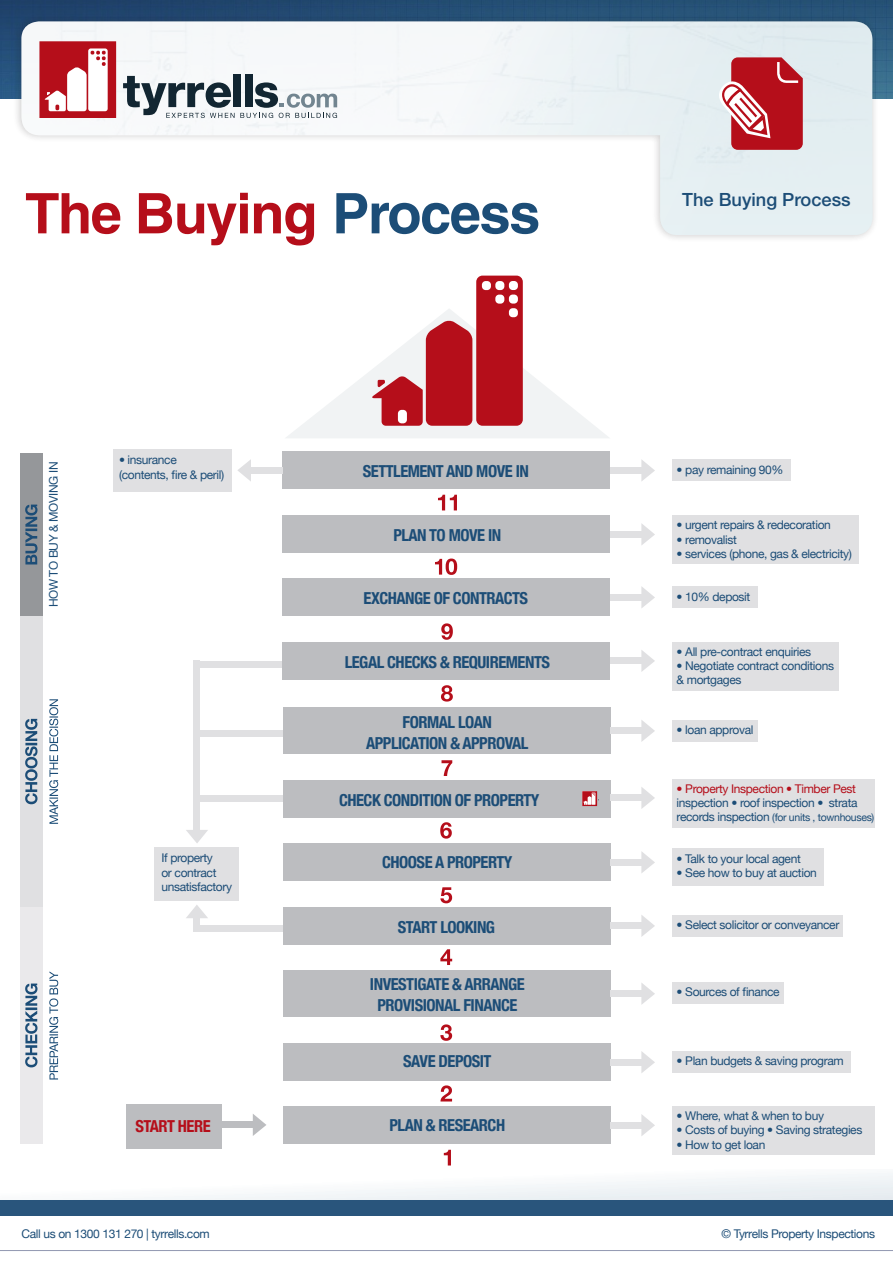
<style>
.page{position:relative;width:893px;height:1263px;background:#fff}
.page>*{position:absolute;margin:0;border:0;box-sizing:border-box;transform-origin:0 0}
.t1{font:700 55.95px "Helvetica LT";letter-spacing:-.025em;color:#b50e1a}
.t2{font:500 18.3px "Helvetica Neue LT Pro";color:#1c4d77}
.t3{font:700 16.5px "Helvetica Neue";letter-spacing:-.03em;color:#1c4d77}
.t4{font:700 16.5px "Helvetica Neue";letter-spacing:-.03em;color:#b50e1a}
.t5{font:12px/14.4px "Helvetica Neue";letter-spacing:-.03em;color:#1c4d77}
.t6{font:10.5px "Helvetica Neue";letter-spacing:-.03em;color:#1c4d77}
.s1{color:#1c4d77}
.s2{color:#b50e1a}
.s3{font-size:12px}
</style>
<div class="page">
<div style="left:126px;top:1104px;width:96px;height:44px;background:#bcbdc0"></div>
<div style="left:197px;top:796px;width:88px;height:6px;background:#e0e0e2"></div>
<div style="left:196px;top:731px;width:87px;height:6px;background:#e0e0e2"></div>
<div style="left:196px;top:661px;width:89px;height:6px;background:#e0e0e2"></div>
<div style="left:196px;top:926px;width:87px;height:6px;background:#e0e0e2"></div>
<div style="left:0;top:1169px;width:893px;height:90px;background:linear-gradient(to right,#fff,#edf2f5)"></div>
<img style="left:0;top:0;width:893px;height:98px">
<div style="left:12px;top:13px;width:867px;height:230px;background:#231f20;opacity:.2"></div>
<img style="left:21px;top:21px;width:852px;height:214px">
<div style="left:0;top:1208px;width:893px;height:55px;background:#fff"></div>
<div style="left:0;top:1200px;width:893px;height:16px;background:#29557c"></div>
<hr style="left:0;top:1250px;width:893px;height:1px;background:#9298b1">
<div style="left:283px;top:1106px;width:327px;height:38px;background:#bcbdc0"></div>
<div style="left:283px;top:1043px;width:327px;height:37px;background:#bcbdc0"></div>
<div style="left:283px;top:970px;width:327px;height:47px;background:#bcbdc0"></div>
<div style="left:283px;top:907px;width:327px;height:37px;background:#bcbdc0"></div>
<div style="left:283px;top:843px;width:327px;height:38px;background:#bcbdc0"></div>
<div style="left:283px;top:780px;width:327px;height:38px;background:#bcbdc0"></div>
<div style="left:283px;top:707px;width:327px;height:47px;background:#bcbdc0"></div>
<div style="left:282px;top:642px;width:328px;height:38px;background:#bcbdc0"></div>
<div style="left:282px;top:578px;width:328px;height:38px;background:#bcbdc0"></div>
<div style="left:282px;top:515px;width:328px;height:38px;background:#bcbdc0"></div>
<div style="left:282px;top:452px;width:328px;height:37px;background:#bcbdc0"></div>
<div style="left:20px;top:453px;width:23px;height:163px;background:#95979a"></div>
<div style="left:20px;top:616px;width:23px;height:291px;background:#e0e0e2"></div>
<div style="left:20px;top:907px;width:23px;height:237px;background:#eae9eb"></div>
<svg style="left:719px;top:57px;width:84px;height:93px;background:#c6525b"></svg>
<svg style="left:39px;top:41px;width:77px;height:77px"></svg>
<div style="left:233px;top:74px;width:8px;height:33px;background:#122632"></div>
<div style="left:245px;top:74px;width:7px;height:33px;background:#122632"></div>
<svg style="left:123px;top:76px;width:214px;height:42px"></svg>
<div style="left:610px;top:1122px;width:31px;height:6px;background:#e0e0e2"></div>
<div style="left:610px;top:795px;width:31px;height:6px;background:#e0e0e2"></div>
<div style="left:610px;top:658px;width:31px;height:6px;background:#e0e0e2"></div>
<div style="left:194px;top:661px;width:6px;height:173px;background:#e0e0e2"></div>
<div style="left:194px;top:914px;width:6px;height:18px;background:#e0e0e2"></div>
<div style="left:610px;top:531px;width:31px;height:6px;background:#e0e0e2"></div>
<div style="left:610px;top:1059px;width:31px;height:6px;background:#e0e0e2"></div>
<div style="left:610px;top:990px;width:31px;height:7px;background:#e0e0e2"></div>
<div style="left:610px;top:922px;width:31px;height:7px;background:#e0e0e2"></div>
<div style="left:610px;top:859px;width:31px;height:6px;background:#e0e0e2"></div>
<div style="left:610px;top:728px;width:31px;height:6px;background:#e0e0e2"></div>
<div style="left:610px;top:594px;width:31px;height:6px;background:#e0e0e2"></div>
<div style="left:610px;top:467px;width:31px;height:7px;background:#e0e0e2"></div>
<div style="left:251px;top:467px;width:31px;height:7px;background:#e0e0e2"></div>
<svg style="left:641px;top:1114px;width:14px;height:22px"></svg>
<svg style="left:641px;top:787px;width:14px;height:22px"></svg>
<svg style="left:641px;top:650px;width:14px;height:22px"></svg>
<svg style="left:186px;top:830px;width:22px;height:13px"></svg>
<svg style="left:186px;top:905px;width:22px;height:13px"></svg>
<svg style="left:641px;top:523px;width:14px;height:22px"></svg>
<svg style="left:641px;top:1051px;width:14px;height:22px"></svg>
<svg style="left:641px;top:983px;width:14px;height:22px"></svg>
<svg style="left:641px;top:915px;width:14px;height:22px"></svg>
<svg style="left:641px;top:851px;width:14px;height:22px"></svg>
<svg style="left:641px;top:720px;width:14px;height:22px"></svg>
<svg style="left:641px;top:586px;width:14px;height:22px"></svg>
<svg style="left:641px;top:459px;width:14px;height:22px"></svg>
<svg style="left:237px;top:459px;width:14px;height:22px"></svg>
<div style="left:672px;top:1106px;width:203px;height:48px;background:#e0e0e2"></div>
<div style="left:672px;top:779px;width:203px;height:48px;background:#e0e0e2"></div>
<div style="left:672px;top:642px;width:167px;height:48px;background:#e0e0e2"></div>
<div style="left:154px;top:847px;width:85px;height:53px;background:#e0e0e2"></div>
<div style="left:114px;top:449px;width:118px;height:42px;background:#e0e0e2"></div>
<div style="left:672px;top:516px;width:187px;height:48px;background:#e0e0e2"></div>
<div style="left:672px;top:1051px;width:179px;height:22px;background:#e0e0e2"></div>
<div style="left:672px;top:982px;width:112px;height:22px;background:#e0e0e2"></div>
<div style="left:672px;top:914px;width:171px;height:22px;background:#e0e0e2"></div>
<div style="left:672px;top:848px;width:152px;height:38px;background:#e0e0e2"></div>
<div style="left:672px;top:719px;width:86px;height:22px;background:#e0e0e2"></div>
<div style="left:672px;top:586px;width:86px;height:22px;background:#e0e0e2"></div>
<div style="left:672px;top:459px;width:119px;height:22px;background:#e0e0e2"></div>
<svg style="left:444px;top:1150px;width:7px;height:15px"></svg>
<svg style="left:440px;top:1085px;width:12px;height:16px"></svg>
<svg style="left:440px;top:1024px;width:12px;height:17px"></svg>
<svg style="left:440px;top:949px;width:12px;height:16px"></svg>
<svg style="left:440px;top:887px;width:12px;height:16px"></svg>
<svg style="left:440px;top:822px;width:12px;height:17px"></svg>
<svg style="left:441px;top:760px;width:11px;height:16px"></svg>
<svg style="left:441px;top:685px;width:12px;height:17px"></svg>
<svg style="left:441px;top:623px;width:12px;height:17px"></svg>
<svg style="left:435px;top:558px;width:22px;height:17px"></svg>
<svg style="left:438px;top:495px;width:19px;height:15px"></svg>
<svg style="left:25px;top:719px;width:12px;height:85px"></svg>
<svg style="left:25px;top:983px;width:12px;height:84px"></svg>
<svg style="left:25px;top:505px;width:12px;height:59px"></svg>
<svg style="left:49px;top:971px;width:9px;height:108px"></svg>
<svg style="left:49px;top:699px;width:9px;height:125px"></svg>
<svg style="left:286px;top:276px;width:323px;height:162px"></svg>
<svg style="left:582px;top:791px;width:15px;height:15px"></svg>
<div style="left:222px;top:1121px;width:31px;height:7px;background:#bcbdc0"></div>
<svg style="left:253px;top:1114px;width:13px;height:22px"></svg>
<p class="t1" style="left:25px;top:179px;width:517px">The Buying <span class="s1">Process</span></p>
<p class="t5" style="left:46px;top:607px;width:147px;rotate:-90deg">HOW TO BUY &amp; MOVING IN</p>
<p class="t5" style="left:119px;top:453px;width:59px">• insurance</p>
<p class="t5" style="left:119px;top:467px;width:107px">(contents, fire &amp; peril)</p>
<p class="t5" style="left:161px;top:851px;width:53px">If property</p>
<p class="t5" style="left:161px;top:865px;width:57px">or contract</p>
<p class="t5" style="left:161px;top:879px;width:72px">unsatisfactory</p>
<p class="t4" style="left:135px;top:1116px;width:77px">START HERE</p>
<p class="t3" style="left:363px;top:461px;width:168px">SETTLEMENT AND MOVE IN</p>
<p class="t3" style="left:393px;top:525px;width:109px">PLAN TO MOVE IN</p>
<p class="t3" style="left:364px;top:588px;width:166px">EXCHANGE OF CONTRACTS</p>
<p class="t3" style="left:345px;top:652px;width:207px">LEGAL CHECKS &amp; REQUIREMENTS</p>
<p class="t3" style="left:403px;top:712px;width:91px">FORMAL LOAN</p>
<p class="t3" style="left:366px;top:733px;width:164px">APPLICATION &amp; APPROVAL</p>
<p class="t3" style="left:339px;top:790px;width:202px">CHECK CONDITION OF PROPERTY</p>
<p class="t3" style="left:382px;top:852px;width:132px">CHOOSE A PROPERTY</p>
<p class="t3" style="left:398px;top:917px;width:99px">START LOOKING</p>
<p class="t3" style="left:370px;top:974px;width:156px">INVESTIGATE &amp; ARRANGE</p>
<p class="t3" style="left:377px;top:995px;width:141px">PROVISIONAL FINANCE</p>
<p class="t3" style="left:403px;top:1051px;width:90px">SAVE DEPOSIT</p>
<p class="t3" style="left:390px;top:1115px;width:117px">PLAN &amp; RESEARCH</p>
<p class="t2" style="left:682px;top:189px;width:170px">The Buying Process</p>
<p class="t5" style="left:677px;top:462px;width:108px">• pay remaining 90%</p>
<p class="t5" style="left:677px;top:517px;width:156px">• urgent repairs &amp; redecoration</p>
<p class="t5" style="left:677px;top:532px;width:62px">• removalist</p>
<p class="t5" style="left:677px;top:546px;width:177px">• services (phone, gas &amp; electricity)</p>
<p class="t5" style="left:677px;top:589px;width:75px">• 10% deposit</p>
<p class="t5" style="left:677px;top:644px;width:136px">• All pre-contract enquiries</p>
<p class="t5" style="left:677px;top:658px;width:159px">• Negotiate contract conditions</p>
<p class="t5" style="left:677px;top:673px;width:66px">&amp; mortgages</p>
<p class="t5" style="left:677px;top:723px;width:78px">• loan approval</p>
<p class="t5" style="left:677px;top:781px;width:182px"><span class="s2">• Property Inspection • Timber Pest </span>inspection • roof inspection • strata</p>
<p class="t6" style="left:677px;top:811px;width:199px"><span class="s3">records inspection</span> (for units , townhouses)</p>
<p class="t5" style="left:677px;top:851px;width:126px">• Talk to your local agent</p>
<p class="t5" style="left:677px;top:866px;width:142px">• See how to buy at auction</p>
<p class="t5" style="left:677px;top:918px;width:164px">• Select solicitor or conveyancer</p>
<p class="t5" style="left:677px;top:984px;width:104px">• Sources of finance</p>
<p class="t5" style="left:677px;top:1053px;width:169px">• Plan budgets &amp; saving program</p>
<p class="t5" style="left:677px;top:1108px;width:149px">• Where, what &amp; when to buy</p>
<p class="t5" style="left:677px;top:1123px;width:187px">• Costs of buying • Saving strategies</p>
<p class="t5" style="left:677px;top:1137px;width:90px">• How to get loan</p>
<p class="t5" style="left:22px;top:1226px;width:190px">Call us on 1300 131 270 | tyrrells.com</p>
<p class="t5" style="left:722px;top:1227px;width:155px">© Tyrrells Property Inspections</p>
</div>
